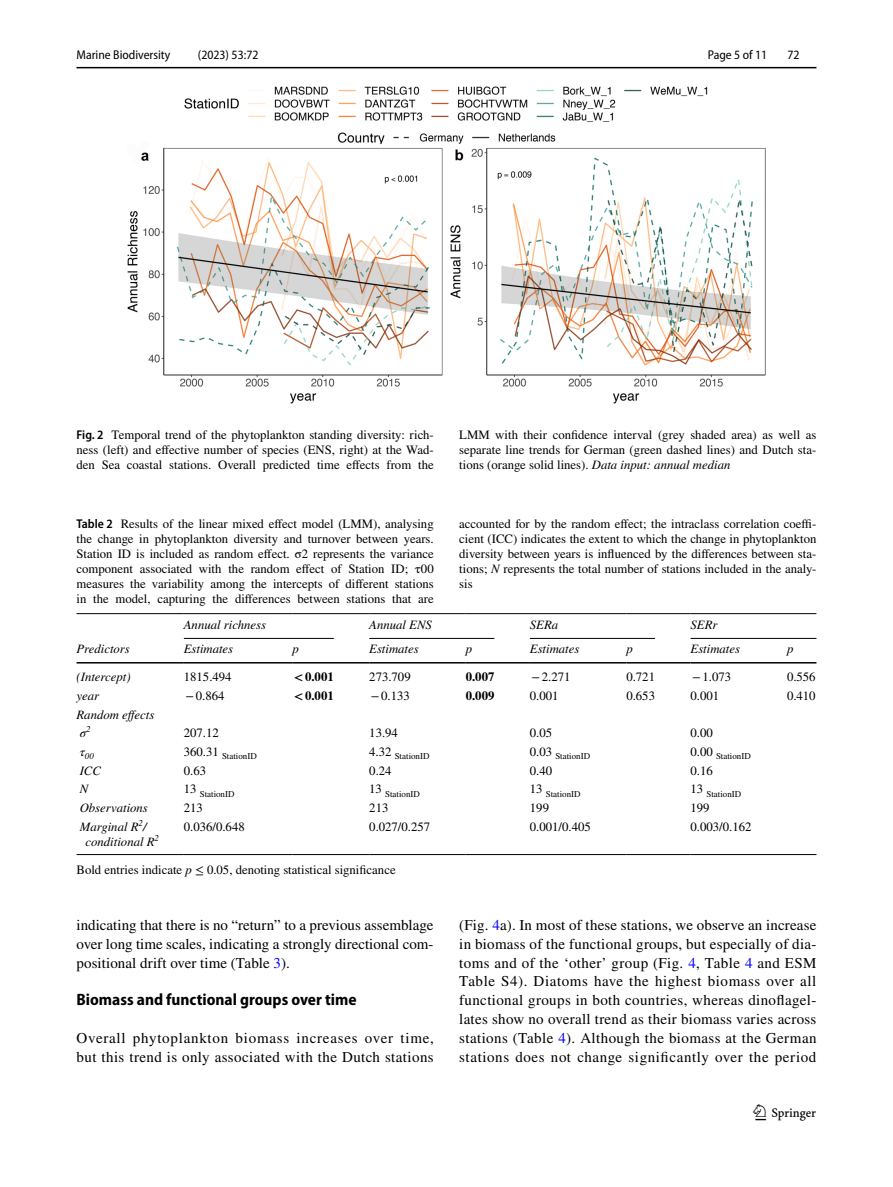
<style>
.page{position:relative;width:893px;height:1187px;background:#fff}
.page>*{position:absolute;margin:0;border:0;box-sizing:border-box;transform-origin:0 0}
.t1{font:22.5px "Springnew Regular 3";color:#000}
.t2{font:700 semi-condensed 16.5px "Myriad Pro";color:#000}
.t3{font:15px/18.8px "STIX";letter-spacing:.025em;color:#000;text-align:justify}
.t4{font:12.75px/15px "STIX";color:#000;text-align:justify}
.t5{font:italic 12.75px/18.8px "STIX";color:#000}
.t6{font:semi-condensed 12.75px "Myriad Pro";color:#000}
.t7{font:700 12.75px "STIX";color:#000}
.t8{font:8.85px "STIX";color:#000}
.t9{font:italic 8.85px "STIX";color:#000}
.s1{font-family:"Myriad Pro";font-weight:600;font-stretch:semi-condensed}
.s2{font-style:italic}
.s3{color:#00f}
</style>
<div class="page">
<hr style="left:77px;top:67px;width:739px;height:1px;background:#000">
<img style="left:128px;top:87px;width:637px;height:317px">
<hr style="left:77px;top:613px;width:107px;height:1px;background:#000">
<hr style="left:184px;top:613px;width:108px;height:1px;background:#000">
<hr style="left:292px;top:613px;width:77px;height:1px;background:#000">
<hr style="left:369px;top:613px;width:97px;height:1px;background:#000">
<hr style="left:466px;top:613px;width:64px;height:1px;background:#000">
<hr style="left:530px;top:613px;width:96px;height:1px;background:#000">
<hr style="left:626px;top:613px;width:65px;height:1px;background:#000">
<hr style="left:691px;top:613px;width:96px;height:1px;background:#000">
<svg style="left:787px;top:613px;width:29px;height:1px"></svg>
<hr style="left:77px;top:662px;width:107px;height:1px;background:#000">
<hr style="left:184px;top:662px;width:108px;height:1px;background:#000">
<hr style="left:292px;top:662px;width:77px;height:1px;background:#000">
<hr style="left:369px;top:662px;width:97px;height:1px;background:#000">
<hr style="left:466px;top:662px;width:64px;height:1px;background:#000">
<hr style="left:530px;top:662px;width:96px;height:1px;background:#000">
<hr style="left:626px;top:662px;width:65px;height:1px;background:#000">
<hr style="left:691px;top:662px;width:96px;height:1px;background:#000">
<svg style="left:787px;top:662px;width:29px;height:1px"></svg>
<hr style="left:77px;top:854px;width:107px;height:1px;background:#000">
<hr style="left:184px;top:854px;width:108px;height:1px;background:#000">
<hr style="left:292px;top:854px;width:77px;height:1px;background:#000">
<hr style="left:369px;top:854px;width:97px;height:1px;background:#000">
<hr style="left:466px;top:854px;width:64px;height:1px;background:#000">
<hr style="left:530px;top:854px;width:96px;height:1px;background:#000">
<hr style="left:626px;top:854px;width:65px;height:1px;background:#000">
<hr style="left:691px;top:854px;width:96px;height:1px;background:#000">
<svg style="left:787px;top:854px;width:29px;height:1px"></svg>
<hr style="left:184px;top:638px;width:150px;height:1px;background:#000">
<hr style="left:369px;top:638px;width:125px;height:1px;background:#000">
<hr style="left:530px;top:638px;width:125px;height:1px;background:#000">
<hr style="left:691px;top:638px;width:125px;height:1px;background:#000">
<p class="t6" style="left:77px;top:48px;width:95px">Marine Biodiversity</p>
<p class="t6" style="left:198px;top:48px;width:62px">(2023) 53:72</p>
<p class="t6" style="left:708px;top:48px;width:61px">Page 5 of 11</p>
<p class="t6" style="left:787px;top:48px;width:14px">72</p>
<p class="t4" style="left:77px;top:428px;width:359px"><span class="s1">Fig. 2</span> Temporal trend of the phytoplankton standing diversity: rich&shy;ness (left) and effective number of species (ENS, right) at the Wad&shy;den Sea coastal stations. Overall predicted time effects from the</p>
<p class="t4" style="left:459px;top:428px;width:359px">LMM with their confidence interval (grey shaded area) as well as separate line trends for German (green dashed lines) and Dutch sta&shy;tions (orange solid lines). <span class="s2">Data input: annual median</span></p>
<p class="t4" style="left:77px;top:517px;width:359px"><span class="s1">Table 2</span> Results of the linear mixed effect model (LMM), analysing the change in phytoplankton diversity and turnover between years.<br>Station ID is included as random effect. σ2 represents the variance component associated with the random effect of Station ID; τ00 measures the variability among the intercepts of different stations in the model, capturing the differences between stations that are</p>
<p class="t4" style="left:459px;top:517px;width:359px">accounted for by the random effect; the intraclass correlation coeffi&shy;cient (ICC) indicates the extent to which the change in phytoplankton diversity between years is influenced by the differences between sta&shy;tions; <span class="s2">N</span> represents the total number of stations included in the analy&shy;sis</p>
<p class="t5" style="left:184px;top:614px;width:84px">Annual richness</p>
<p class="t5" style="left:369px;top:614px;width:64px">Annual ENS</p>
<p class="t5" style="left:530px;top:614px;width:30px">SERa</p>
<p class="t5" style="left:691px;top:614px;width:28px">SERr</p>
<p class="t5" style="left:77px;top:639px;width:55px">Predictors</p>
<p class="t5" style="left:184px;top:639px;width:51px">Estimates</p>
<p class="t5" style="left:292px;top:639px;width:8px">p</p>
<p class="t5" style="left:369px;top:639px;width:51px">Estimates</p>
<p class="t5" style="left:466px;top:639px;width:8px">p</p>
<p class="t5" style="left:530px;top:639px;width:51px">Estimates</p>
<p class="t5" style="left:626px;top:639px;width:8px">p</p>
<p class="t5" style="left:691px;top:639px;width:51px">Estimates</p>
<p class="t5" style="left:787px;top:639px;width:8px">p</p>
<p class="t5" style="left:77px;top:667px;width:56px">(Intercept)</p>
<p class="t4" style="left:184px;top:670px;width:49px">1815.494</p>
<p class="t7" style="left:294px;top:669px;width:41px">&lt;0.001</p>
<p class="t4" style="left:369px;top:670px;width:43px">273.709</p>
<p class="t7" style="left:466px;top:669px;width:30px">0.007</p>
<p class="t4" style="left:531px;top:670px;width:41px">−2.271</p>
<p class="t4" style="left:626px;top:670px;width:30px">0.721</p>
<p class="t4" style="left:692px;top:670px;width:41px">−1.073</p>
<p class="t4" style="left:787px;top:670px;width:30px">0.556</p>
<p class="t5" style="left:77px;top:686px;width:24px">year</p>
<p class="t4" style="left:185px;top:689px;width:41px">−0.864</p>
<p class="t7" style="left:294px;top:688px;width:41px">&lt;0.001</p>
<p class="t4" style="left:371px;top:689px;width:41px">−0.133</p>
<p class="t7" style="left:466px;top:688px;width:30px">0.009</p>
<p class="t4" style="left:530px;top:689px;width:30px">0.001</p>
<p class="t4" style="left:626px;top:689px;width:30px">0.653</p>
<p class="t4" style="left:691px;top:689px;width:30px">0.001</p>
<p class="t4" style="left:787px;top:689px;width:30px">0.410</p>
<p class="t5" style="left:77px;top:704px;width:79px">Random effects σ<sup>2</sup></p>
<p class="t4" style="left:184px;top:726px;width:37px">207.12</p>
<p class="t4" style="left:369px;top:726px;width:30px">13.94</p>
<p class="t4" style="left:530px;top:726px;width:24px">0.05</p>
<p class="t4" style="left:691px;top:726px;width:24px">0.00</p>
<p class="t9" style="left:80px;top:750px;width:16px"><sup>τ</sup>00</p>
<p class="t8" style="left:184px;top:750px;width:74px"><sup>360.31</sup> StationID</p>
<p class="t8" style="left:369px;top:750px;width:62px"><sup>4.32</sup> StationID</p>
<p class="t8" style="left:530px;top:750px;width:62px"><sup>0.03</sup> StationID</p>
<p class="t8" style="left:691px;top:750px;width:62px"><sup>0.00</sup> StationID</p>
<p class="t5" style="left:80px;top:760px;width:23px">ICC</p>
<p class="t4" style="left:184px;top:763px;width:24px">0.63</p>
<p class="t4" style="left:369px;top:763px;width:24px">0.24</p>
<p class="t4" style="left:530px;top:763px;width:24px">0.40</p>
<p class="t4" style="left:691px;top:763px;width:24px">0.16</p>
<p class="t5" style="left:80px;top:779px;width:10px">N</p>
<p class="t8" style="left:184px;top:787px;width:52px"><sup>13</sup> StationID</p>
<p class="t8" style="left:369px;top:787px;width:52px"><sup>13</sup> StationID</p>
<p class="t8" style="left:530px;top:787px;width:52px"><sup>13</sup> StationID</p>
<p class="t8" style="left:691px;top:787px;width:52px"><sup>13</sup> StationID</p>
<p class="t5" style="left:80px;top:798px;width:70px">Observations</p>
<p class="t4" style="left:184px;top:801px;width:21px">213</p>
<p class="t4" style="left:369px;top:801px;width:21px">213</p>
<p class="t4" style="left:530px;top:801px;width:21px">199</p>
<p class="t4" style="left:691px;top:801px;width:21px">199</p>
<p class="t5" style="left:86px;top:818px;width:75px;line-height:15px;text-indent:-6px">Marginal R<sup>2</sup>/ conditional R<sup>2</sup></p>
<p class="t4" style="left:184px;top:820px;width:62px">0.036/0.648</p>
<p class="t4" style="left:369px;top:820px;width:62px">0.027/0.257</p>
<p class="t4" style="left:530px;top:820px;width:62px">0.001/0.405</p>
<p class="t4" style="left:691px;top:820px;width:62px">0.003/0.162</p>
<p class="t4" style="left:77px;top:863px;width:321px">Bold entries indicate <span class="s2">p</span> ≤ 0.05, denoting statistical significance</p>
<p class="t3" style="left:77px;top:916px;width:359px">indicating that there is no “return” to a previous assemblage over long time scales, indicating a strongly directional com&shy;positional drift over time (Table <span class="s3">3</span>).</p>
<p class="t2" style="left:77px;top:990px;width:282px">Biomass and functional groups over time</p>
<p class="t3" style="left:77px;top:1029px;width:359px">Overall phytoplankton biomass increases over time, but this trend is only associated with the Dutch stations</p>
<p class="t3" style="left:459px;top:916px;width:359px">(Fig. <span class="s3">4</span>a). In most of these stations, we observe an increase in biomass of the functional groups, but especially of dia&shy;toms and of the ‘other’ group (Fig. <span class="s3">4</span>, Table <span class="s3">4</span> and ESM Table S4). Diatoms have the highest biomass over all functional groups in both countries, whereas dinoflagel&shy;lates show no overall trend as their biomass varies across stations (Table <span class="s3">4</span>). Although the biomass at the German stations does not change significantly over the period</p>
<h1 class="t1" style="left:755px;top:1104px;width:62px">1 3</h1>
</div>
